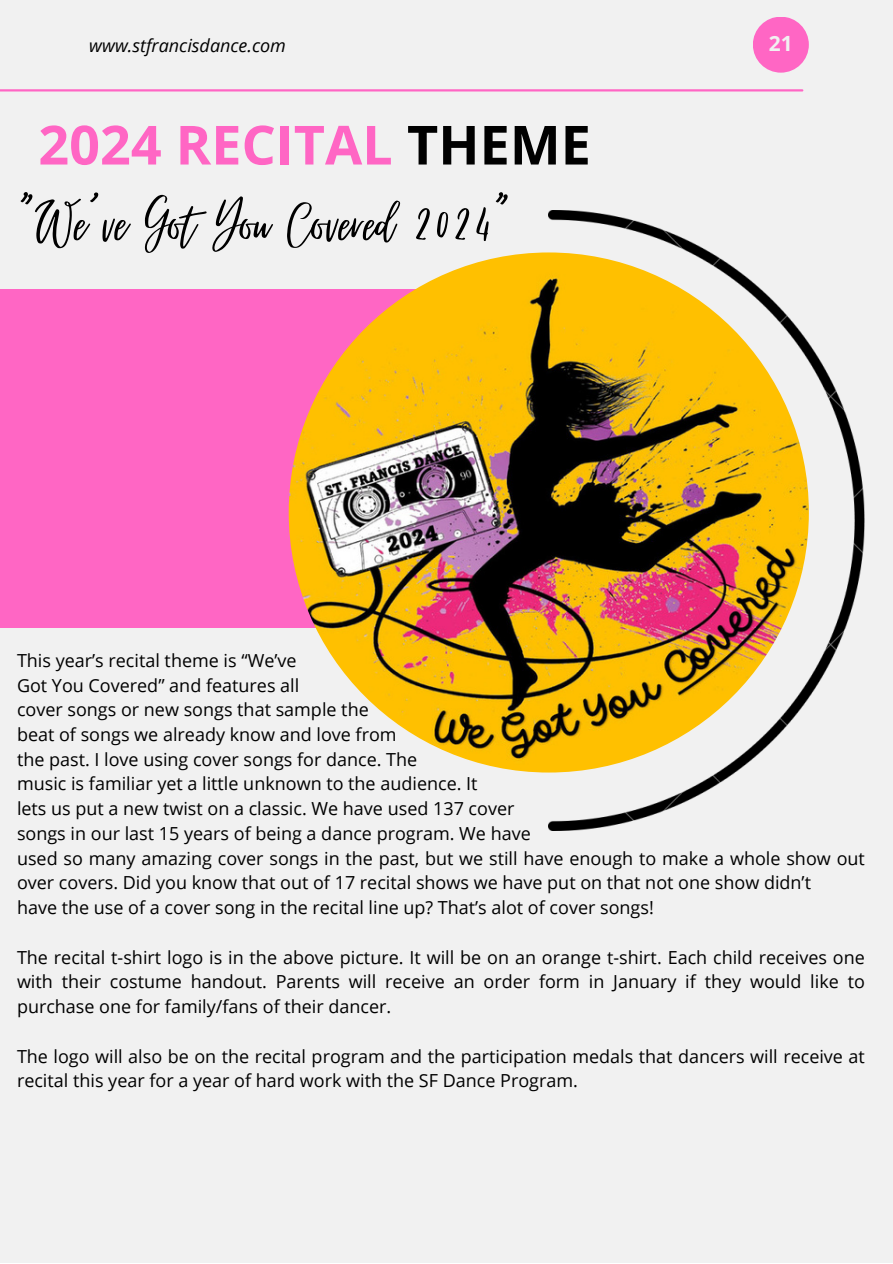
<style>
.page{position:relative;width:893px;height:1264px;background:#fff}
.page>*{position:absolute;margin:0;border:0;box-sizing:border-box;transform-origin:0 0}
.t1{font:72px "Virtual";color:#000}
.t2{font:700 54px "Open Sans";color:#ff66c4}
.t3{font:700 21px "Open Sans";color:#f1f1f1}
.t4{font:18px/24.8px "Open Sans";color:#000}
.t5{font:italic 18px "Open Sans";color:#000}
.s1{color:#000}
</style>
<div class="page">
<div style="left:0;top:0;width:892px;height:1262px;background:#f1f1f1"></div>
<hr style="left:0;top:89px;width:802px;height:2px;background:#ff66c4">
<div style="left:752px;top:17px;width:56px;height:56px;background:#ff66c4;border-radius:50%"></div>
<img style="left:549px;top:210px;width:315px;height:620px">
<div style="left:0;top:289px;width:423px;height:339px;background:#ff66c4"></div>
<img style="left:289px;top:252px;width:519px;height:520px;border-radius:50%">
<p class="t5" style="left:89px;top:33px;width:198px">www.stfrancisdance.com</p>
<p class="t3" style="left:768px;top:29px;width:25px">21</p>
<p class="t2" style="left:38px;top:107px;width:554px">2024 RECITAL <span class="s1">THEME</span></p>
<p class="t1" style="left:17px;top:185px;width:495px">“We’ve Got You Covered 2024”</p>
<p class="t4" style="left:17px;top:647px;width:281px">This year’s recital theme is “We’ve</p>
<p class="t4" style="left:17px;top:672px;width:284px">Got You Covered” and features all</p>
<p class="t4" style="left:17px;top:697px;width:353px">cover songs or new songs that sample the</p>
<p class="t4" style="left:17px;top:721px;width:381px">beat of songs we already know and love from</p>
<p class="t4" style="left:17px;top:746px;width:402px">the past. I love using cover songs for dance. The</p>
<p class="t4" style="left:17px;top:771px;width:462px">music is familiar yet a little unknown to the audience. It</p>
<p class="t4" style="left:17px;top:795px;width:499px">lets us put a new twist on a classic. We have used 137 cover</p>
<p class="t4" style="left:17px;top:820px;width:515px">songs in our last 15 years of being a dance program. We have</p>
<p class="t4" style="left:17px;top:845px;width:849px">used so many amazing cover songs in the past, but we still have enough to make a whole show out over covers. Did you know that out of 17 recital shows we have put on that not one show didn’t</p>
<p class="t4" style="left:17px;top:894px;width:638px">have the use of a cover song in the recital line up? That’s alot of cover songs!</p>
<p class="t4" style="left:17px;top:944px;width:849px;text-align:justify">The recital t-shirt logo is in the above picture. It will be on an orange t-shirt. Each child receives one with their costume handout. Parents will receive an order form in January if they would like to purchase one for family/fans of their dancer.</p>
<p class="t4" style="left:17px;top:1043px;width:849px">The logo will also be on the recital program and the participation medals that dancers will receive at recital this year for a year of hard work with the SF Dance Program.</p>
</div>
